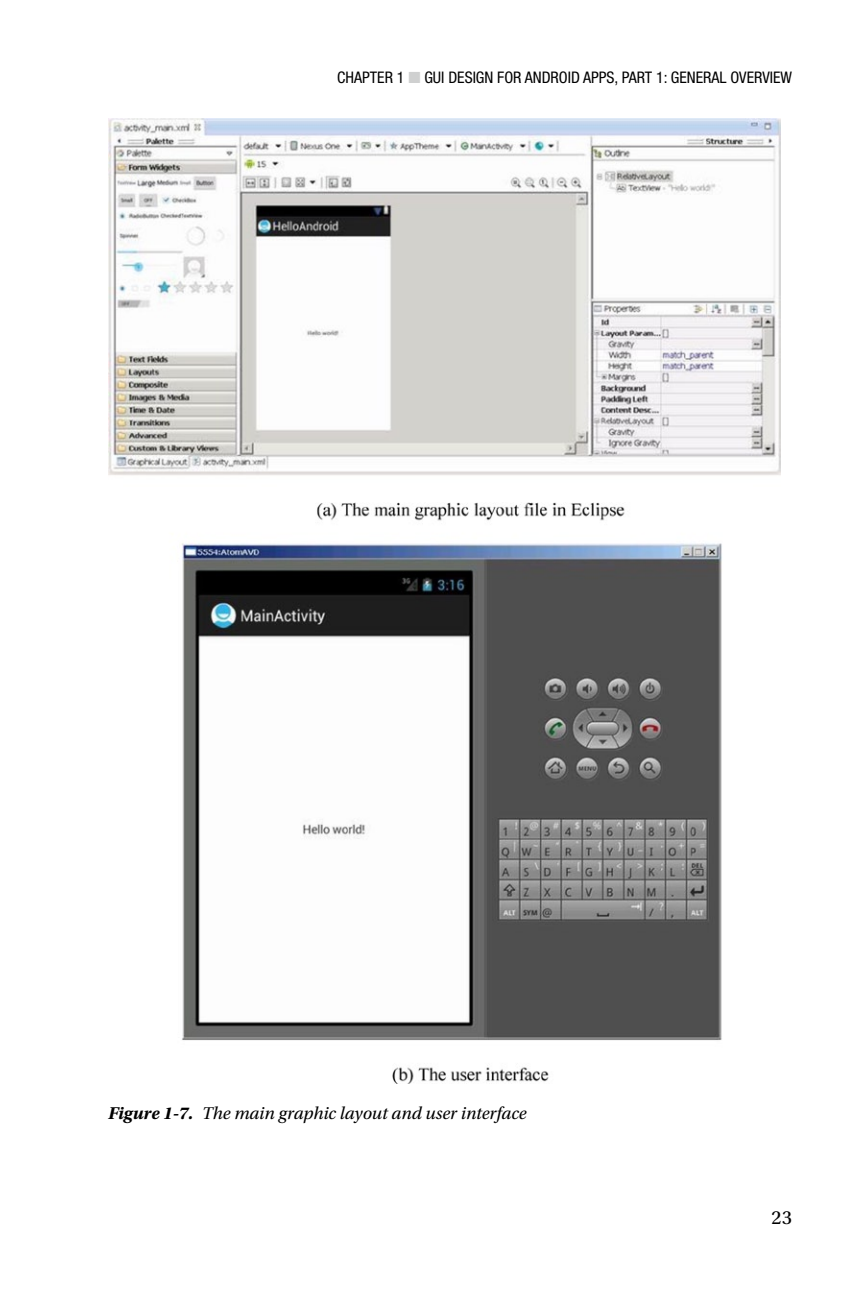
<style>
.page{position:relative;width:864px;height:1296px;background:#fff}
.page>*{position:absolute;margin:0;border:0;box-sizing:border-box;transform-origin:0 0}
.t1{font:20px "Utopia Std";color:#000}
.t2{font:italic 18px "Utopia Std";color:#000}
.t3{font:condensed 16px "Helvetica Neue";color:#000}
.s1{color:#cfd0d0}
.s2{font-weight:700}
</style>
<div class="page">
<img style="left:108px;top:118px;width:672px;height:966px">
<p class="t3" style="left:337px;top:69px;width:456px">CHAPTER 1 <span class="s1">■</span> GUI DESIGN FOR ANDROID APPS, PART 1: GENERAL OVERVIEW</p>
<p class="t2" style="left:108px;top:1103px;width:420px"><span class="s2">Figure 1-7.</span> The main graphic layout and user interface</p>
<p class="t1" style="left:772px;top:1207px;width:22px">23</p>
</div>
